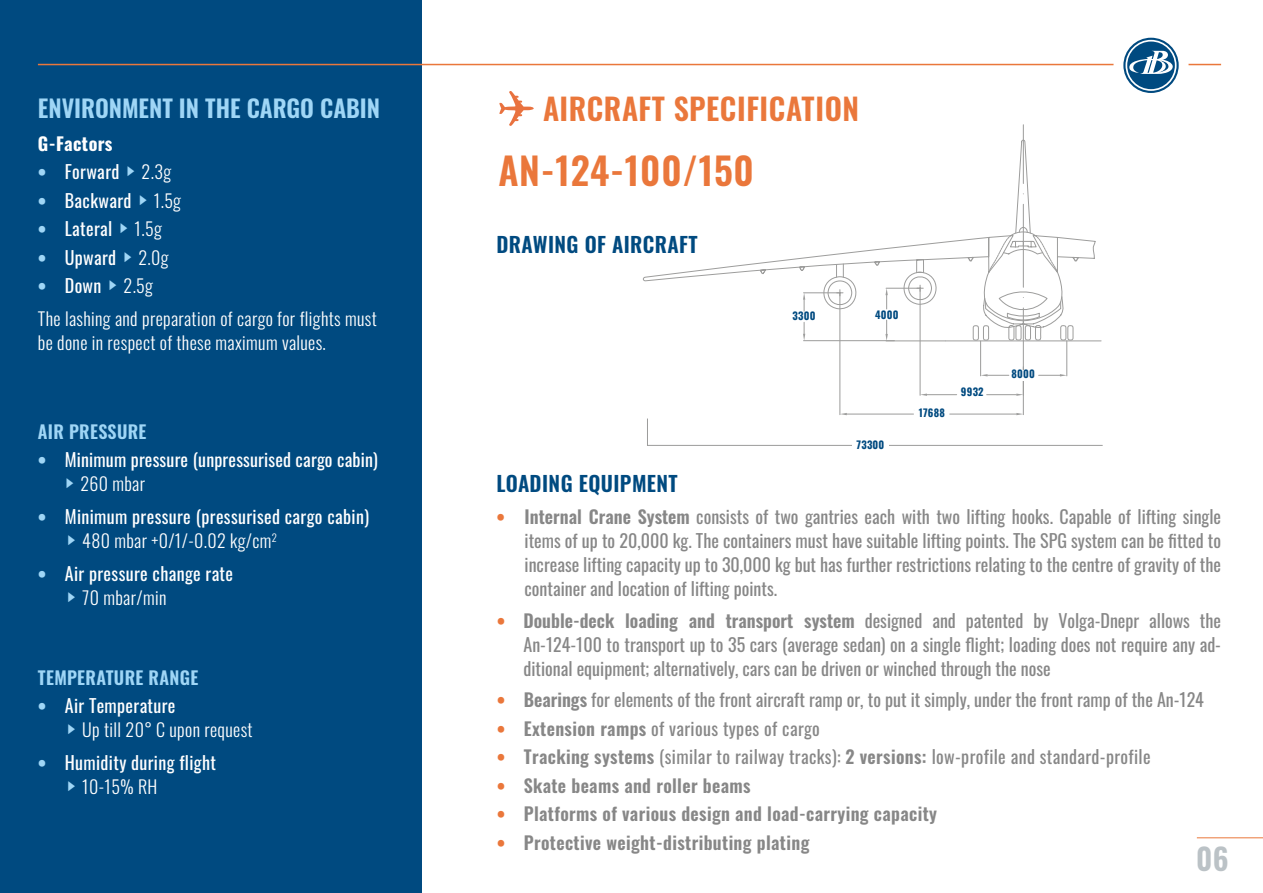
<style>
.page{position:relative;width:1263px;height:893px;background:#fff}
.page>*{position:absolute;margin:0;border:0;box-sizing:border-box;transform-origin:0 0}
.t1{font:600 37.5px "Oswald";letter-spacing:.02em;color:#ea773b}
.t2{font:600 30px "Oswald";letter-spacing:.02em;color:#ea773b}
.t3{font:600 30px "Oswald";color:#bbc2c6}
.t4{font:600 24px "Oswald";color:#9fd6f6}
.t5{font:600 21px "Oswald";letter-spacing:.02em;color:#004a80}
.t6{font:18px/24px "Oswald";color:#878787;text-align:justify}
.t7{font:18px/24px "Oswald";letter-spacing:.02em;color:#fff}
.t8{font:300 18px/33px "Oswald";letter-spacing:.02em;color:#fff}
.t9{font:18px "Oswald";letter-spacing:.02em;color:#878787}
.t10{font:600 18px "Oswald";letter-spacing:.02em;color:#878787}
.t11{font:600 18px "Oswald";letter-spacing:.02em;color:#9fd6f6}
.t12{font:700 18px "Oswald";letter-spacing:.02em;color:#fff}
.t13{font:700 18px "Oswald";color:#ea773b}
.t14{font:700 10.5px "Oswald";letter-spacing:.02em;color:#004a80}
.s1{font-weight:700;color:#9fd6f6}
.s2{font-weight:300}
.s3{font-weight:400}
.s4{font-weight:600}
.s5{font-weight:700;color:#ea773b}
</style>
<div class="page">
<hr style="left:1197px;top:837px;width:66px;height:1px;background:#ea773b">
<div style="left:0;top:0;width:421px;height:893px;background:#004a80"></div>
<hr style="left:38px;top:64px;width:1183px;height:1px;background:#ea773b">
<div style="left:1113px;top:28px;width:75px;height:75px;background:#fff;border-radius:50%"></div>
<svg style="left:1123px;top:38px;width:56px;height:55px"></svg>
<svg style="left:642px;top:254px;width:185px;height:81px"></svg>
<svg style="left:827px;top:124px;width:241px;height:253px"></svg>
<svg style="left:1060px;top:374px;width:7px;height:2px"></svg>
<hr style="left:927px;top:394px;width:30px;height:1px;background:#9d9d9c">
<hr style="left:919px;top:288px;width:1px;height:107px;background:#9d9d9c">
<svg style="left:980px;top:367px;width:43px;height:29px"></svg>
<svg style="left:920px;top:394px;width:7px;height:2px"></svg>
<hr style="left:847px;top:414px;width:66px;height:1px;background:#9d9d9c">
<hr style="left:950px;top:414px;width:66px;height:1px;background:#9d9d9c">
<hr style="left:839px;top:293px;width:1px;height:122px;background:#9d9d9c">
<hr style="left:1023px;top:367px;width:1px;height:48px;background:#9d9d9c">
<svg style="left:1016px;top:413px;width:7px;height:2px"></svg>
<svg style="left:840px;top:413px;width:7px;height:2px"></svg>
<hr style="left:803px;top:340px;width:91px;height:1px;background:#9d9d9c">
<hr style="left:803px;top:292px;width:37px;height:1px;background:#9d9d9c">
<svg style="left:803px;top:293px;width:2px;height:18px"></svg>
<svg style="left:803px;top:322px;width:2px;height:19px"></svg>
<svg style="left:836px;top:139px;width:266px;height:203px"></svg>
<hr style="left:647px;top:445px;width:456px;height:1px;background:#9d9d9c">
<svg style="left:647px;top:419px;width:1px;height:26px"></svg>
<div style="left:1012px;top:370px;width:23px;height:10px;background:#fff"></div>
<div style="left:852px;top:436px;width:37px;height:29px;background:#fff"></div>
<svg style="left:499px;top:91px;width:35px;height:35px"></svg>
<h3 class="t4" style="left:38px;top:86px;width:344px">ENVIRONMENT IN THE CARGO CABIN</h3>
<p class="t12" style="left:38px;top:127px;width:76px">G-Factors</p>
<p class="t7" style="left:38px;top:158px;width:135px"><span class="s1">•</span> Forward <span class="s2">2.3g</span></p>
<p class="t7" style="left:38px;top:186px;width:145px"><span class="s1">•</span> Backward <span class="s2">1.5g</span></p>
<p class="t7" style="left:38px;top:215px;width:125px"><span class="s1">•</span> Lateral <span class="s2">1.5g</span></p>
<p class="t7" style="left:38px;top:243px;width:132px"><span class="s1">•</span> Upward <span class="s2">2.0g</span></p>
<p class="t8" style="left:38px;top:267px;width:340px"><span class="s1">•</span> <span class="s3">Down</span> 2.5g<br>The lashing and preparation of cargo for flights must</p>
<p class="t8" style="left:38px;top:324px;width:289px">be done in respect of these maximum values.</p>
<p class="t11" style="left:38px;top:415px;width:110px">AIR PRESSURE</p>
<p class="t7" style="left:80px;top:446px;width:299px;text-indent:-42px"><span class="s1">•</span> Minimum pressure (unpressurised cargo cabin)<br><span class="s2">260 mbar</span></p>
<p class="t7" style="left:82px;top:503px;width:288px;text-indent:-44px"><span class="s1">•</span> Minimum pressure (pressurised cargo cabin)<br><span class="s2">480 mbar +0/1/-0.02 kg/cm</span><sup>2</sup></p>
<p class="t7" style="left:82px;top:560px;width:152px;text-indent:-44px"><span class="s1">•</span> Air pressure change rate<br><span class="s2">70 mbar/min</span></p>
<p class="t11" style="left:38px;top:662px;width:162px">TEMPERATURE RANGE</p>
<p class="t8" style="left:82px;top:692px;width:172px;line-height:24px;text-indent:-44px"><span class="s1">•</span> <span class="s3">Air Temperature<br></span>Up till 20° C upon request</p>
<p class="t7" style="left:82px;top:749px;width:135px;text-indent:-44px"><span class="s1">•</span> Humidity during flight<br><span class="s2">10-15% RH</span></p>
<h2 class="t2" style="left:543px;top:82px;width:318px">AIRCRAFT SPECIFICATION</h2>
<h1 class="t1" style="left:499px;top:137px;width:257px">AN-124-100/150</h1>
<p class="t5" style="left:496px;top:225px;width:203px">DRAWING OF AIRCRAFT</p>
<p class="t5" style="left:496px;top:464px;width:183px">LOADING EQUIPMENT</p>
<p class="t14" style="left:792px;top:306px;width:24px">3300</p>
<p class="t14" style="left:875px;top:305px;width:25px">4000</p>
<p class="t14" style="left:856px;top:435px;width:29px">73300</p>
<p class="t14" style="left:919px;top:404px;width:28px">17688</p>
<p class="t14" style="left:961px;top:383px;width:24px">9932</p>
<p class="t14" style="left:1011px;top:365px;width:25px">8000</p>
<p class="t13" style="left:496px;top:501px;width:10px">•</p>
<p class="t13" style="left:497px;top:605px;width:10px">•</p>
<p class="t6" style="left:525px;top:502px;width:698px"><span class="s4">Internal Crane System</span> consists of two gantries each with two lifting hooks. Capable of lifting single items of up to 20,000 kg. The containers must have suitable lifting points. The SPG system can be fitted to increase lifting capacity up to 30,000 kg but has further restrictions relating to the centre of gravity of the container and location of lifting points.</p>
<p class="t6" style="left:523px;top:607px;width:699px"><span class="s4">Double-deck loading and transport system</span> designed and patented by Volga-Dnepr allows the An-124-100 to transport up to 35 cars (average sedan) on a single flight; loading does not require any ad&shy;ditional equipment; alternatively, cars can be driven or winched through the nose</p>
<p class="t6" style="left:497px;top:686px;width:708px"><span class="s5">•</span> <span class="s4">Bearings</span> for elements of the front aircraft ramp or, to put it simply, under the front ramp of the An-124</p>
<p class="t9" style="left:497px;top:712px;width:324px"><span class="s5">•</span> <span class="s4">Extension ramps</span> of various types of cargo</p>
<p class="t9" style="left:497px;top:741px;width:655px"><span class="s5">•</span> <span class="s4">Tracking systems</span> (similar to railway tracks): <span class="s4">2 versions:</span> low-profile and standard-profile</p>
<p class="t10" style="left:497px;top:769px;width:255px"><span class="s5">•</span> Skate beams and roller beams</p>
<p class="t10" style="left:497px;top:798px;width:442px"><span class="s5">•</span> Platforms of various design and load-carrying capacity</p>
<p class="t10" style="left:497px;top:826px;width:314px"><span class="s5">•</span> Protective weight-distributing plating</p>
<h2 class="t3" style="left:1196px;top:832px;width:34px">06</h2>
</div>
